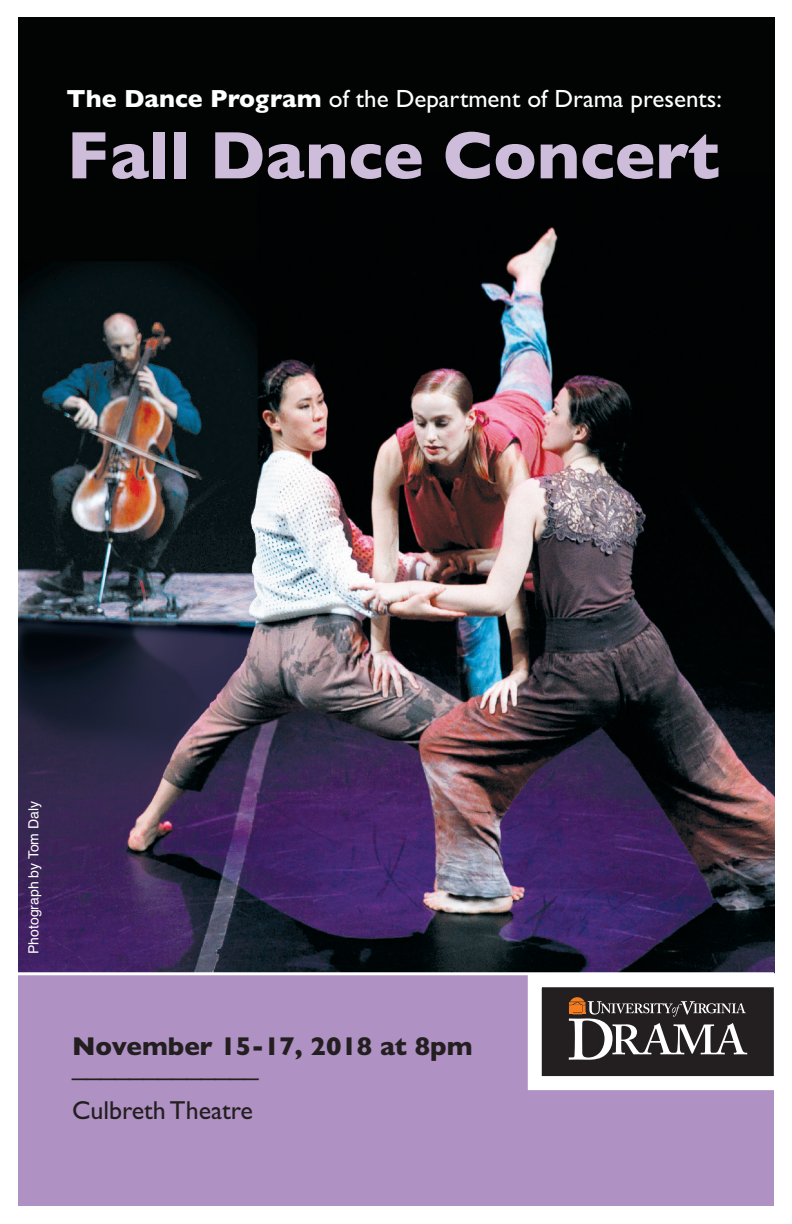
<style>
.page{position:relative;width:792px;height:1224px;background:#fff}
.page>*{position:absolute;margin:0;border:0;box-sizing:border-box;transform-origin:0 0}
.t1{font:700 68px "Gill Sans";color:#cdbddb}
.t2{font:26px/44px "Gill Sans";color:#231f20}
.t3{font:700 26px "Gill Sans";color:#231f20}
.t4{font:25px "Gill Sans";color:#fff}
.t5{font:14px "Helvetica";color:#fff}
.s1{font-weight:700}
</style>
<div class="page">
<img style="left:18px;top:18px;width:756px;height:954px">
<div style="left:18px;top:974px;width:756px;height:232px;background:#af91c3"></div>
<div style="left:542px;top:987px;width:232px;height:89px;background:#231f20"></div>
<div style="left:528px;top:973px;width:260px;height:117px;border:14px solid #fff"></div>
<hr style="left:11px;top:972px;width:763px;height:3px;background:#fff">
<svg style="left:569px;top:997px;width:178px;height:63px"></svg>
<p class="t4" style="left:67px;top:83px;width:657px"><span class="s1">The Dance Program</span> of the Department of Drama presents:</p>
<h1 class="t1" style="left:67px;top:101px;width:655px">Fall Dance Concert</h1>
<p class="t5" style="left:24px;top:954px;width:155px;rotate:-90deg">Photograph by Tom Daly</p>
<p class="t3" style="left:72px;top:1026px;width:402px">November 15-17, 2018 at 8pm</p>
<p class="t2" style="left:72px;top:1044px;width:189px">_____________<br>Culbreth Theatre</p>
</div>
